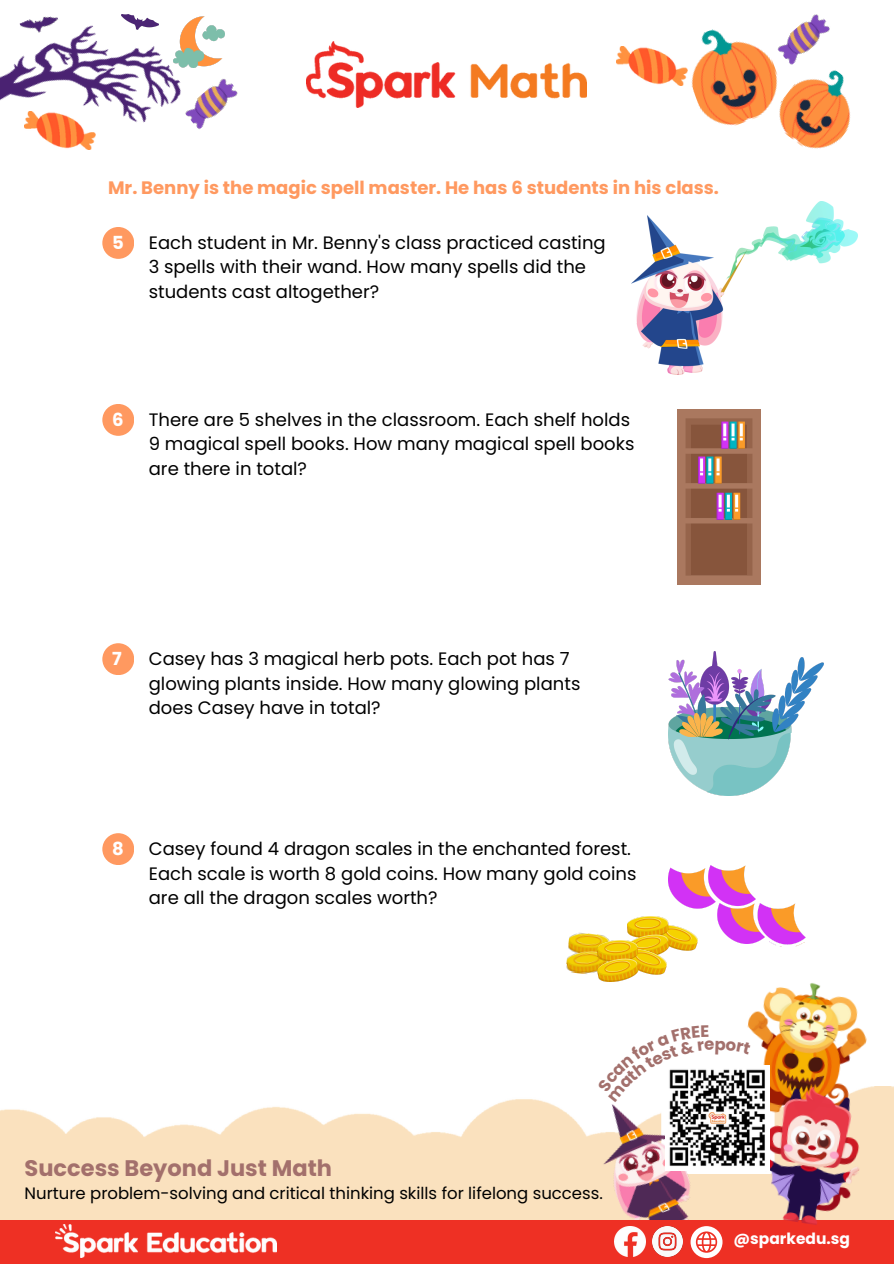
<style>
.page{position:relative;width:894px;height:1264px;background:#fff}
.page>*{position:absolute;margin:0;border:0;box-sizing:border-box;transform-origin:0 0}
.t1{font:700 22.5px "Poppins";color:#a3706c}
.t2{font:18px/24.8px "Poppins";color:#000}
.t3{font:700 18px "Poppins";color:#ff9960}
.t4{font:700 18px "Poppins";color:#fff}
.t5{font:16.5px "Poppins";color:#000}
.t6{font:700 15.45px "Poppins";color:#fff}
</style>
<div class="page">
<img style="left:0;top:1086px;width:893px;height:133px">
<img style="left:582px;top:1086px;width:127px;height:133px">
<div style="left:0;top:1219px;width:893px;height:44px;background:#ee3024"></div>
<img style="left:614px;top:1226px;width:31px;height:30px">
<img style="left:652px;top:1226px;width:30px;height:30px">
<svg style="left:690px;top:1226px;width:32px;height:31px"></svg>
<img style="left:55px;top:1224px;width:221px;height:33px">
<img style="left:748px;top:983px;width:125px;height:143px">
<img style="left:750px;top:1080px;width:120px;height:145px">
<img style="left:306px;top:42px;width:280px;height:65px">
<img style="left:678px;top:29px;width:89px;height:97px">
<img style="left:767px;top:55px;width:84px;height:94px">
<img style="left:616px;top:47px;width:71px;height:38px">
<img style="left:774px;top:14px;width:58px;height:51px">
<img style="left:187px;top:79px;width:51px;height:51px">
<img style="left:187px;top:17px;width:37px;height:50px">
<img style="left:0;top:14px;width:187px;height:225px">
<div style="left:102px;top:227px;width:32px;height:32px;background:#ff9960;border-radius:50%"></div>
<div style="left:102px;top:404px;width:32px;height:32px;background:#ff9960;border-radius:50%"></div>
<div style="left:102px;top:643px;width:32px;height:32px;background:#ff9960;border-radius:50%"></div>
<div style="left:102px;top:833px;width:32px;height:32px;background:#ff9960;border-radius:50%"></div>
<img style="left:631px;top:202px;width:226px;height:172px">
<img style="left:677px;top:410px;width:83px;height:174px">
<img style="left:668px;top:651px;width:155px;height:144px">
<img style="left:668px;top:865px;width:89px;height:78px">
<img style="left:627px;top:916px;width:70px;height:35px">
<img style="left:566px;top:931px;width:73px;height:43px">
<img style="left:597px;top:940px;width:69px;height:41px">
<img style="left:757px;top:903px;width:49px;height:44px">
<svg style="left:597px;top:1025px;width:177px;height:149px"></svg>
<p class="t3" style="left:108px;top:175px;width:612px">Mr. Benny is the magic spell master. He has 6 students in his class.</p>
<p class="t4" style="left:112px;top:230px;width:13px">5</p>
<p class="t2" style="left:149px;top:230px;width:458px">Each student in Mr. Benny's class practiced casting<br>3 spells with their wand. How many spells did the students cast altogether?</p>
<p class="t4" style="left:112px;top:406px;width:13px">6</p>
<p class="t2" style="left:149px;top:407px;width:487px">There are 5 shelves in the classroom. Each shelf holds<br>9 magical spell books. How many magical spell books are there in total?</p>
<p class="t4" style="left:112px;top:646px;width:11px">7</p>
<p class="t2" style="left:149px;top:646px;width:433px">Casey has 3 magical herb pots. Each pot has 7 glowing plants inside. How many glowing plants does Casey have in total?</p>
<p class="t4" style="left:112px;top:835px;width:13px">8</p>
<p class="t2" style="left:149px;top:836px;width:489px">Casey found 4 dragon scales in the enchanted forest.<br>Each scale is worth 8 gold coins. How many gold coins are all the dragon scales worth?</p>
<p class="t1" style="left:25px;top:1152px;width:309px">Success Beyond Just Math</p>
<p class="t5" style="left:25px;top:1181px;width:579px">Nurture problem-solving and critical thinking skills for lifelong success.</p>
<p class="t6" style="left:733px;top:1227px;width:118px">@sparkedu.sg</p>
</div>
